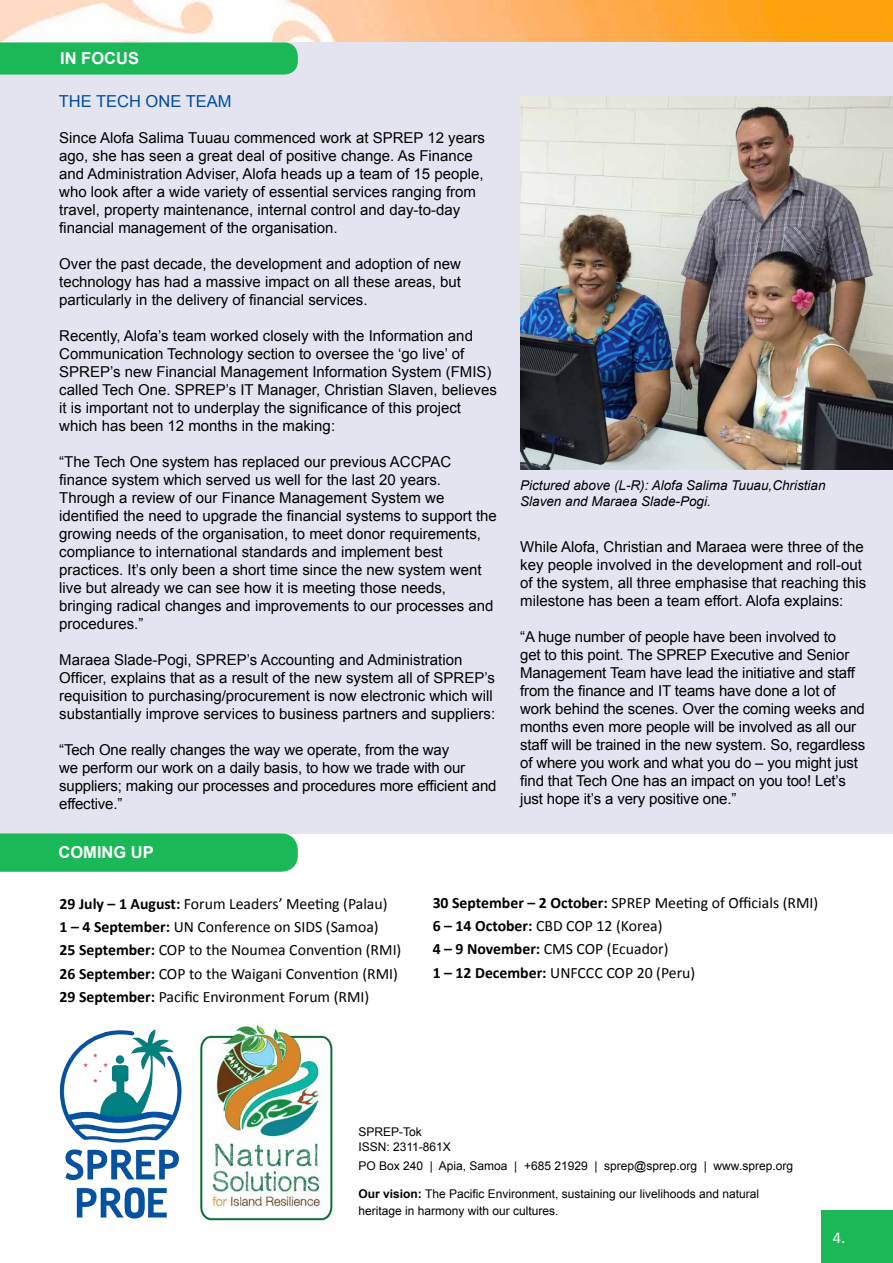
<style>
.page{position:relative;width:893px;height:1263px;background:#fff}
.page>*{position:absolute;margin:0;border:0;box-sizing:border-box;transform-origin:0 0}
.t1{font:700 16.5px "Arial";color:#fff}
.t2{font:16.5px "Arial";color:#004c99}
.t3{font:16.5px "Calibri";color:#fff}
.t4{font:15.75px/23.1px "Calibri";color:#000}
.t5{font:15px/18px "Arial";color:#000}
.t6{font:italic 13.5px/16.2px "Arial";color:#000}
.t7{font:12px/14.4px "Arial";color:#000}
.s1{font-weight:700}
</style>
<div class="page">
<div style="left:0;top:41px;width:892px;height:792px;background:#e4e4f1"></div>
<img style="left:199px;top:1024px;width:136px;height:197px">
<img style="left:0;top:0;width:893px;height:41px">
<div style="left:0;top:43px;width:298px;height:32px;background:#1bb857"></div>
<div style="left:0;top:833px;width:298px;height:39px;background:#1bb857"></div>
<img style="left:59px;top:1029px;width:123px;height:190px">
<div style="left:822px;top:1210px;width:71px;height:53px;background:#1bb857"></div>
<img style="left:521px;top:97px;width:372px;height:372px">
<p class="t1" style="left:60px;top:48px;width:80px">IN FOCUS</p>
<p class="t2" style="left:59px;top:91px;width:60px">The Tech</p>
<p class="t2" style="left:146px;top:91px;width:53px">One team</p>
<p class="t5" style="left:59px;top:129px;width:427px">Since Alofa Salima Tuuau commenced work at SPREP 12 years ago, she has seen a great deal of positive change. As Finance and Administration Adviser, Alofa heads up a team of 15 people, who look after a wide variety of essential services ranging from travel, property maintenance, internal control and day-to-day financial management of the organisation.</p>
<p class="t5" style="left:59px;top:255px;width:403px;text-align:justify">Over the past decade, the development and adoption of new technology has had a massive impact on all these areas, but particularly in the delivery of financial services.</p>
<p class="t5" style="left:59px;top:327px;width:439px">Recently, Alofa’s team worked closely with the Information and Communication Technology section to oversee the ‘go live’ of SPREP’s new Financial Management Information System (FMIS) called Tech One. SPREP’s IT Manager, Christian Slaven, believes it is important not to underplay the significance of this project which has been 12 months in the making:</p>
<p class="t5" style="left:59px;top:453px;width:439px">“The Tech One system has replaced our previous ACCPAC finance system which served us well for the last 20 years.<br>Through a review of our Finance Management System we identified the need to upgrade the financial systems to support the growing needs of the organisation, to meet donor requirements, compliance to international standards and implement best practices. It’s only been a short time since the new system went live but already we can see how it is meeting those needs, bringing radical changes and improvements to our processes and procedures.”</p>
<p class="t5" style="left:59px;top:651px;width:437px">Maraea Slade-Pogi, SPREP’s Accounting and Administration Officer, explains that as a result of the new system all of SPREP’s requisition to purchasing/procurement is now electronic which will substantially improve services to business partners and suppliers:</p>
<p class="t5" style="left:59px;top:741px;width:439px">“Tech One really changes the way we operate, from the way<br>we perform our work on a daily basis, to how we trade with our suppliers; making our processes and procedures more efficient and effective.”</p>
<p class="t6" style="left:520px;top:477px;width:307px">Pictured above (L-R): Alofa Salima Tuuau,Christian<br>Slaven and Maraea Slade-Pogi.</p>
<p class="t5" style="left:520px;top:538px;width:347px">While Alofa, Christian and Maraea were three of the key people involved in the development and roll-out of the system, all three emphasise that reaching this milestone has been a team effort. Alofa explains:</p>
<p class="t5" style="left:520px;top:628px;width:347px">“A huge number of people have been involved to<br>get to this point. The SPREP Executive and Senior Management Team have lead the initiative and staff from the finance and IT teams have done a lot of work behind the scenes. Over the coming weeks and months even more people will be involved as all our staff will be trained in the new system. So, regardless of where you work and what you do – you might just find that Tech One has an impact on you too! Let’s just hope it’s a very positive one.”</p>
<p class="t1" style="left:59px;top:841px;width:97px">COMING UP</p>
<p class="t4" style="left:60px;top:892px;width:343px"><span class="s1">29 July – 1 August:</span> Forum Leaders’ Meeting (Palau)<br><span class="s1">1 – 4 September:</span> UN Conference on SIDS (Samoa)<br><span class="s1">25 September:</span> COP to the Noumea Convention (RMI)<br><span class="s1">26 September:</span> COP to the Waigani Convention (RMI)<br><span class="s1">29 September:</span> Pacific Environment Forum (RMI)</p>
<p class="t4" style="left:433px;top:891px;width:387px"><span class="s1">30 September – 2 October:</span> SPREP Meeting of Officials (RMI)<br><span class="s1">6 – 14 October:</span> CBD COP 12 (Korea)<br><span class="s1">4 – 9 November:</span> CMS COP (Ecuador)<br><span class="s1">1 – 12 December:</span> UNFCCC COP 20 (Peru)</p>
<p class="t7" style="left:358px;top:1125px;width:94px">SPREP-Tok<br>ISSN: 2311-861X</p>
<p class="t7" style="left:358px;top:1158px;width:436px">PO Box 240 | Apia, Samoa | +685 21929 | sprep@sprep.org | www.sprep.org</p>
<p class="t7" style="left:358px;top:1186px;width:402px;line-height:16.5px"><span class="s1">Our vision:</span> The Pacific Environment, sustaining our livelihoods and natural heritage in harmony with our cultures.</p>
<p class="t3" style="left:833px;top:1227px;width:14px">4.</p>
</div>
